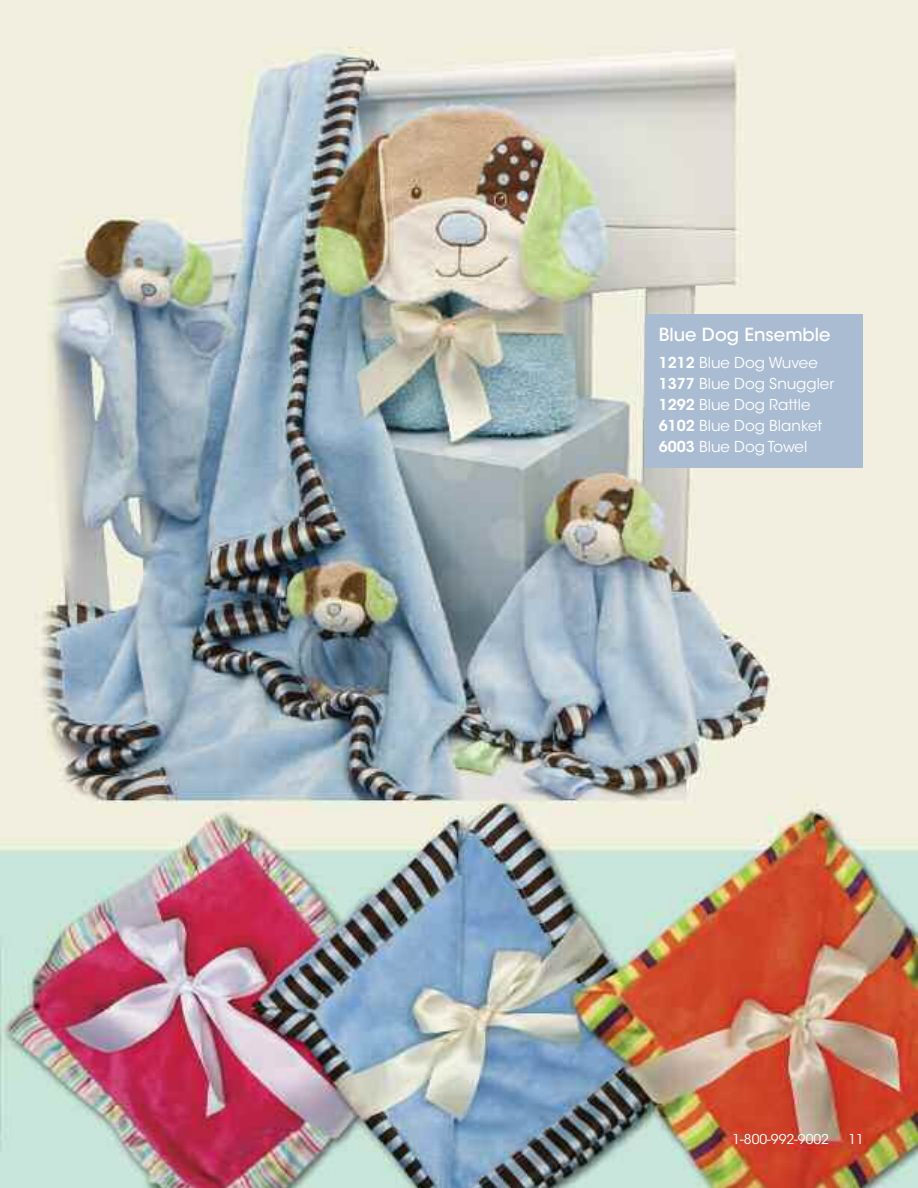
<style>
.page{position:relative;width:918px;height:1188px;background:#fff}
.page>*{position:absolute;margin:0;border:0;box-sizing:border-box;transform-origin:0 0}
.t1{font:500 18px "ITC Avant Garde Std";color:#fff}
.t2{font:15px/21px "ITC Avant Garde Std";color:#fff}
.t3{font:13.5px "ITC Avant Garde Std";color:#fff}
.s1{font-weight:600}
</style>
<div class="page">
<img style="left:0;top:0;width:918px;height:1188px">
<div style="left:645px;top:314px;width:218px;height:154px;background:#aabcd2"></div>
<p class="t1" style="left:659px;top:328px;width:173px">Blue Dog Ensemble</p>
<p class="t2" style="left:659px;top:354px;width:177px"><span class="s1">1212</span> Blue Dog Wuvee<br><span class="s1">1377</span> Blue Dog Snuggler<br><span class="s1">1292</span> Blue Dog Rattle<br><span class="s1">6102</span> Blue Dog Blanket<br><span class="s1">6003</span> Blue Dog Towel</p>
<p class="t3" style="left:732px;top:1134px;width:98px">1-800-992-9002</p>
<p class="t3" style="left:848px;top:1134px;width:17px">11</p>
</div>
